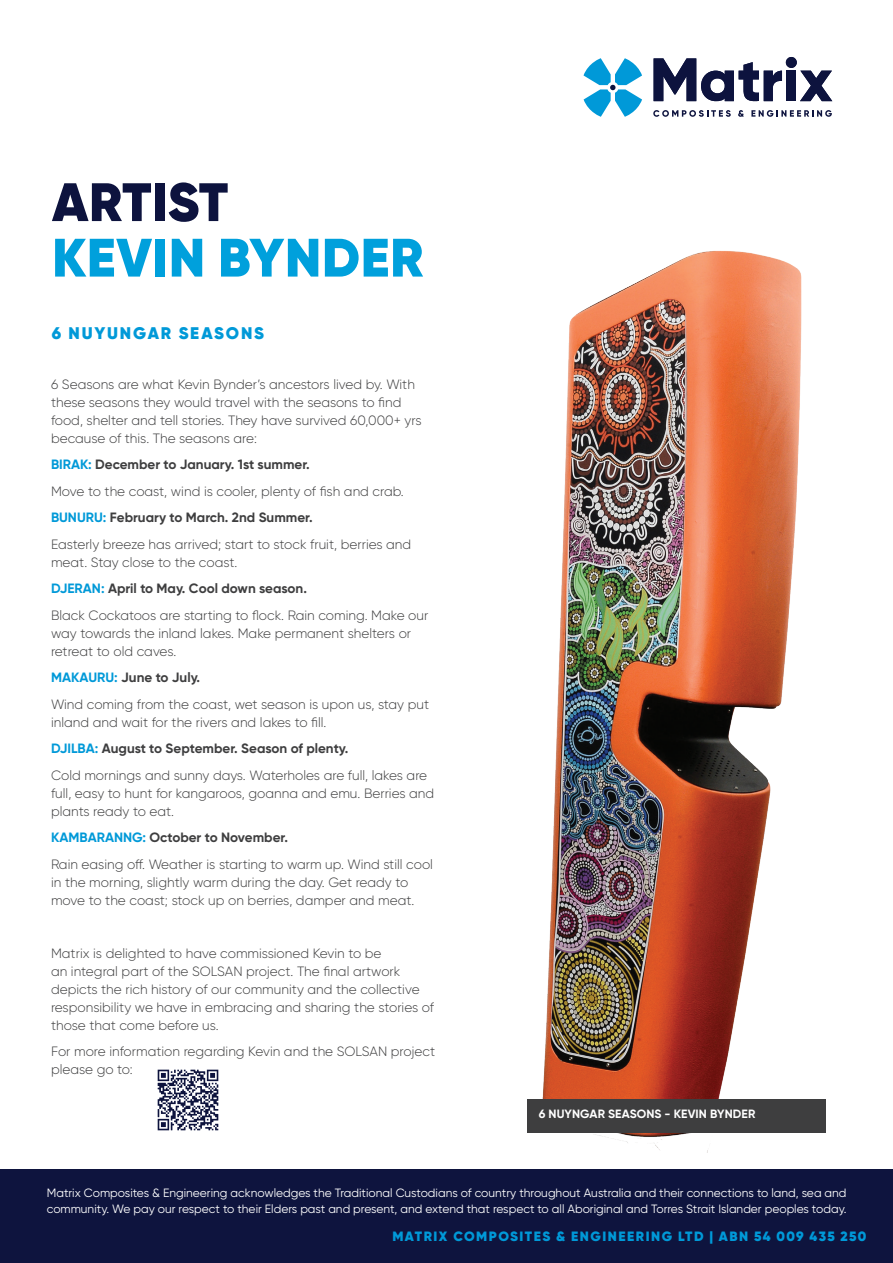
<style>
.page{position:relative;width:893px;height:1263px;background:#fff}
.page>*{position:absolute;margin:0;border:0;box-sizing:border-box;transform-origin:0 0}
.t1{font:900 54px "Gilroy";letter-spacing:.01em;color:#00a0dc}
.t2{font:900 54px "Gilroy";color:#0d133e}
.t3{font:900 16.8px "Gilroy";letter-spacing:.105em;color:#0099d8}
.t4{font:300 13.5px/18px "Gilroy";color:#3e3e3f}
.t5{font:900 13.5px "Gilroy";letter-spacing:.11em;color:#0099d8}
.t6{font:12px/16.5px "Gilroy";color:#fff}
.t7{font:700 12px "Gilroy";letter-spacing:.01em;color:#fff}
.s1{font-weight:700;color:#0099d8}
.s2{font-weight:700}
</style>
<div class="page">
<div style="left:0;top:1169px;width:893px;height:94px;background:#0e143e"></div>
<svg style="left:583px;top:58px;width:59px;height:59px"></svg>
<svg style="left:653px;top:110px;width:78px;height:7px"></svg>
<svg style="left:738px;top:110px;width:6px;height:7px"></svg>
<svg style="left:751px;top:110px;width:81px;height:7px"></svg>
<div style="left:787px;top:71px;width:9px;height:30px;background:#0d133e"></div>
<svg style="left:800px;top:71px;width:32px;height:30px"></svg>
<div style="left:786px;top:57px;width:11px;height:11px;background:#0d133e;border-radius:50%"></div>
<svg style="left:654px;top:58px;width:128px;height:44px"></svg>
<img style="left:542px;top:250px;width:284px;height:902px">
<div style="left:527px;top:1100px;width:299px;height:33px;background:#3e3e3f"></div>
<img style="left:157px;top:1069px;width:62px;height:62px">
<h1 class="t2" style="left:52px;top:168px;width:178px">ARTIST</h1>
<h1 class="t1" style="left:52px;top:223px;width:373px">KEVIN BYNDER</h1>
<p class="t3" style="left:52px;top:323px;width:214px">6 NUYUNGAR SEASONS</p>
<p class="t4" style="left:51px;top:375px;width:372px">6 Seasons are what Kevin Bynder’s ancestors lived by. With these seasons they would travel with the seasons to find food, shelter and tell stories. They have survived 60,000+ yrs because of this. The seasons are:</p>
<p class="t4" style="left:51px;top:451px;width:362px;line-height:26.5px"><span class="s1">BIRAK:</span> <span class="s2">December to January. 1st summer.<br></span>Move to the coast, wind is cooler, plenty of fish and crab.<br><span class="s1">BUNURU:</span> <span class="s2">February to March. 2nd Summer.<br></span>Easterly breeze has arrived; start to stock fruit, berries and</p>
<p class="t4" style="left:51px;top:549px;width:379px;line-height:26.5px">meat. Stay close to the coast.<br><span class="s1">DJERAN:</span> <span class="s2">April to May. Cool down season.<br></span>Black Cockatoos are starting to flock. Rain coming. Make our</p>
<p class="t4" style="left:51px;top:624px;width:362px">way towards the inland lakes. Make permanent shelters or retreat to old caves.</p>
<p class="t4" style="left:51px;top:664px;width:380px;line-height:26.5px"><span class="s1">MAKAURU:</span> <span class="s2">June to July.<br></span>Wind coming from the coast, wet season is upon us, stay put</p>
<p class="t4" style="left:51px;top:709px;width:378px;line-height:26.5px">inland and wait for the rivers and lakes to fill.<br><span class="s1">DJILBA:</span> <span class="s2">August to September. Season of plenty.<br></span>Cold mornings and sunny days. Waterholes are full, lakes are</p>
<p class="t4" style="left:51px;top:784px;width:385px">full, easy to hunt for kangaroos, goanna and emu. Berries and plants ready to eat.</p>
<p class="t4" style="left:51px;top:824px;width:383px;line-height:26.5px"><span class="s1">KAMBARANNG:</span> <span class="s2">October to November.<br></span>Rain easing off. Weather is starting to warm up. Wind still cool</p>
<p class="t4" style="left:51px;top:873px;width:365px">in the morning, slightly warm during the day. Get ready to move to the coast; stock up on berries, damper and meat.</p>
<p class="t4" style="left:51px;top:944px;width:385px">Matrix is delighted to have commissioned Kevin to be<br>an integral part of the SOLSAN project. The final artwork depicts the rich history of our community and the collective responsibility we have in embracing and sharing the stories of those that come before us.</p>
<p class="t4" style="left:51px;top:1042px;width:386px">For more information regarding Kevin and the SOLSAN project please go to:</p>
<p class="t7" style="left:539px;top:1106px;width:218px">6 NUYNGAR SEASONS - KEVIN BYNDER</p>
<p class="t6" style="left:47px;top:1184px;width:801px">Matrix Composites &amp; Engineering acknowledges the Traditional Custodians of country throughout Australia and their connections to land, sea and community. We pay our respect to their Elders past and present, and extend that respect to all Aboriginal and Torres Strait Islander peoples today.</p>
<p class="t5" style="left:392px;top:1228px;width:475px">MATRIX COMPOSITES &amp; ENGINEERING LTD | ABN 54 009 435 250</p>
</div>
